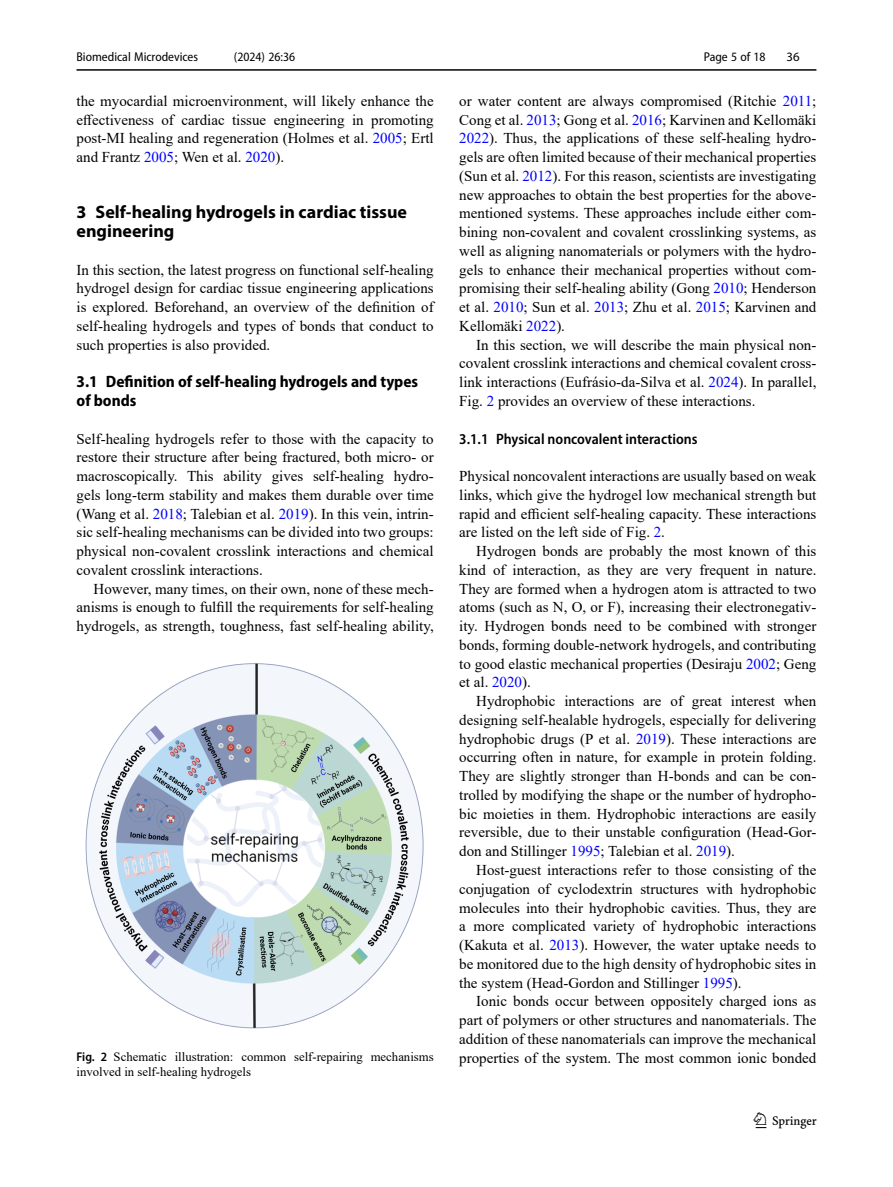
<style>
.page{position:relative;width:893px;height:1187px;background:#fff}
.page>*{position:absolute;margin:0;border:0;box-sizing:border-box;transform-origin:0 0}
.t1{font:22.5px "Springnew";color:#000}
.Head_1{font:700 18px/18.8px "Myriad Pro";color:#000}
.Head_2{font:700 semi-condensed 16.5px/18.8px "Myriad Pro";color:#000}
.Body_Text_Indent{font:15px/18.8px "Times New Roman";color:#000;text-align:justify}
.Body_Text{font:15px/18.8px "Times New Roman";color:#000;text-align:justify}
.Head_3{font:600 semi-condensed 15px "Myriad Pro";color:#000}
.Figure_Caption{font:12.75px/15px "Times New Roman";color:#000}
.t2{font:semi-condensed 12.75px "Myriad Pro";color:#000}
.t3{font:12.75px "Myriad Pro";color:#000}
.s1{color:#00f}
.s2{font-family:"Myriad Pro";font-weight:600;font-stretch:semi-condensed}
</style>
<div class="page">
<hr style="left:77px;top:69px;width:739px;height:2px;background:#000">
<img style="left:85px;top:663px;width:339px;height:366px">
<p class="t2" style="left:77px;top:49px;width:123px">Biomedical Microdevices</p>
<p class="t2" style="left:234px;top:49px;width:63px">(2024) 26:36</p>
<p class="Body_Text_Indent" style="left:77px;top:91px;width:359px">the myocardial microenvironment, will likely enhance the effectiveness of cardiac tissue engineering in promoting post-MI healing and regeneration (Holmes et al. <span class="s1">2005</span>; Ertl and Frantz <span class="s1">2005</span>; Wen et al. <span class="s1">2020</span>).</p>
<p class="Head_1" style="left:77px;top:202px;width:332px">3 Self-healing hydrogels in cardiac tissue engineering</p>
<p class="Body_Text" style="left:77px;top:260px;width:359px">In this section, the latest progress on functional self-healing hydrogel design for cardiac tissue engineering applications is explored. Beforehand, an overview of the definition of self-healing hydrogels and types of bonds that conduct to such properties is also provided.</p>
<p class="Head_2" style="left:77px;top:372px;width:343px">3.1 Definition of self-healing hydrogels and types of bonds</p>
<p class="Body_Text" style="left:77px;top:428px;width:359px">Self-healing hydrogels refer to those with the capacity to restore their structure after being fractured, both micro- or macroscopically. This ability gives self-healing hydro&shy;gels long-term stability and makes them durable over time (Wang et al. <span class="s1">2018</span>; Talebian et al. <span class="s1">2019</span>). In this vein, intrin&shy;sic self-healing mechanisms can be divided into two groups: physical non-covalent crosslink interactions and chemical covalent crosslink interactions.</p>
<p class="Body_Text_Indent" style="left:77px;top:578px;width:359px;text-indent:17px">However, many times, on their own, none of these mech&shy;anisms is enough to fulfill the requirements for self-healing hydrogels, as strength, toughness, fast self-healing ability,</p>
<p class="Figure_Caption" style="left:77px;top:1049px;width:359px"><span class="s2">Fig. 2</span> Schematic illustration: common self-repairing mechanisms involved in self-healing hydrogels</p>
<p class="t2" style="left:704px;top:49px;width:63px">Page 5 of 18</p>
<p class="t3" style="left:786px;top:48px;width:15px">36</p>
<p class="Body_Text_Indent" style="left:459px;top:91px;width:359px">or water content are always compromised (Ritchie <span class="s1">2011</span>; Cong et al. <span class="s1">2013</span>; Gong et al. <span class="s1">2016</span>; Karvinen and Kellomäki <span class="s1">2022</span>). Thus, the applications of these self-healing hydro&shy;gels are often limited because of their mechanical properties (Sun et al. <span class="s1">2012</span>). For this reason, scientists are investigating new approaches to obtain the best properties for the above&shy;mentioned systems. These approaches include either com&shy;bining non-covalent and covalent crosslinking systems, as well as aligning nanomaterials or polymers with the hydro&shy;gels to enhance their mechanical properties without com&shy;promising their self-healing ability (Gong <span class="s1">2010</span>; Henderson et al. <span class="s1">2010</span>; Sun et al. <span class="s1">2013</span>; Zhu et al. <span class="s1">2015</span>; Karvinen and Kellomäki <span class="s1">2022</span>).</p>
<p class="Body_Text_Indent" style="left:459px;top:335px;width:359px;text-indent:17px">In this section, we will describe the main physical non&shy;covalent crosslink interactions and chemical covalent cross&shy;link interactions (Eufrásio-da-Silva et al. <span class="s1">2024</span>). In parallel, Fig. <span class="s1">2</span> provides an overview of these interactions.</p>
<p class="Head_3" style="left:459px;top:429px;width:240px">3.1.1 Physical noncovalent interactions</p>
<p class="Body_Text" style="left:459px;top:466px;width:359px">Physical noncovalent interactions are usually based on weak links, which give the hydrogel low mechanical strength but rapid and efficient self-healing capacity. These interactions are listed on the left side of Fig. <span class="s1">2</span>.</p>
<p class="Body_Text_Indent" style="left:459px;top:541px;width:359px;text-indent:17px">Hydrogen bonds are probably the most known of this kind of interaction, as they are very frequent in nature.<br>They are formed when a hydrogen atom is attracted to two atoms (such as N, O, or F), increasing their electronegativ&shy;ity. Hydrogen bonds need to be combined with stronger bonds, forming double-network hydrogels, and contributing to good elastic mechanical properties (Desiraju <span class="s1">2002</span>; Geng et al. <span class="s1">2020</span>).</p>
<p class="Body_Text_Indent" style="left:459px;top:691px;width:359px;text-indent:17px">Hydrophobic interactions are of great interest when designing self-healable hydrogels, especially for delivering hydrophobic drugs (P et al. <span class="s1">2019</span>). These interactions are occurring often in nature, for example in protein folding.<br>They are slightly stronger than H-bonds and can be con&shy;trolled by modifying the shape or the number of hydropho&shy;bic moieties in them. Hydrophobic interactions are easily reversible, due to their unstable configuration (Head-Gor&shy;don and Stillinger <span class="s1">1995</span>; Talebian et al. <span class="s1">2019</span>).</p>
<p class="Body_Text_Indent" style="left:459px;top:860px;width:359px;text-indent:17px">Host-guest interactions refer to those consisting of the conjugation of cyclodextrin structures with hydrophobic molecules into their hydrophobic cavities. Thus, they are a more complicated variety of hydrophobic interactions (Kakuta et al. <span class="s1">2013</span>). However, the water uptake needs to be monitored due to the high density of hydrophobic sites in the system (Head-Gordon and Stillinger <span class="s1">1995</span>).</p>
<p class="Body_Text_Indent" style="left:459px;top:991px;width:359px;text-indent:17px">Ionic bonds occur between oppositely charged ions as part of polymers or other structures and nanomaterials. The addition of these nanomaterials can improve the mechanical properties of the system. The most common ionic bonded</p>
<h1 class="t1" style="left:756px;top:1107px;width:63px">1 3</h1>
</div>
